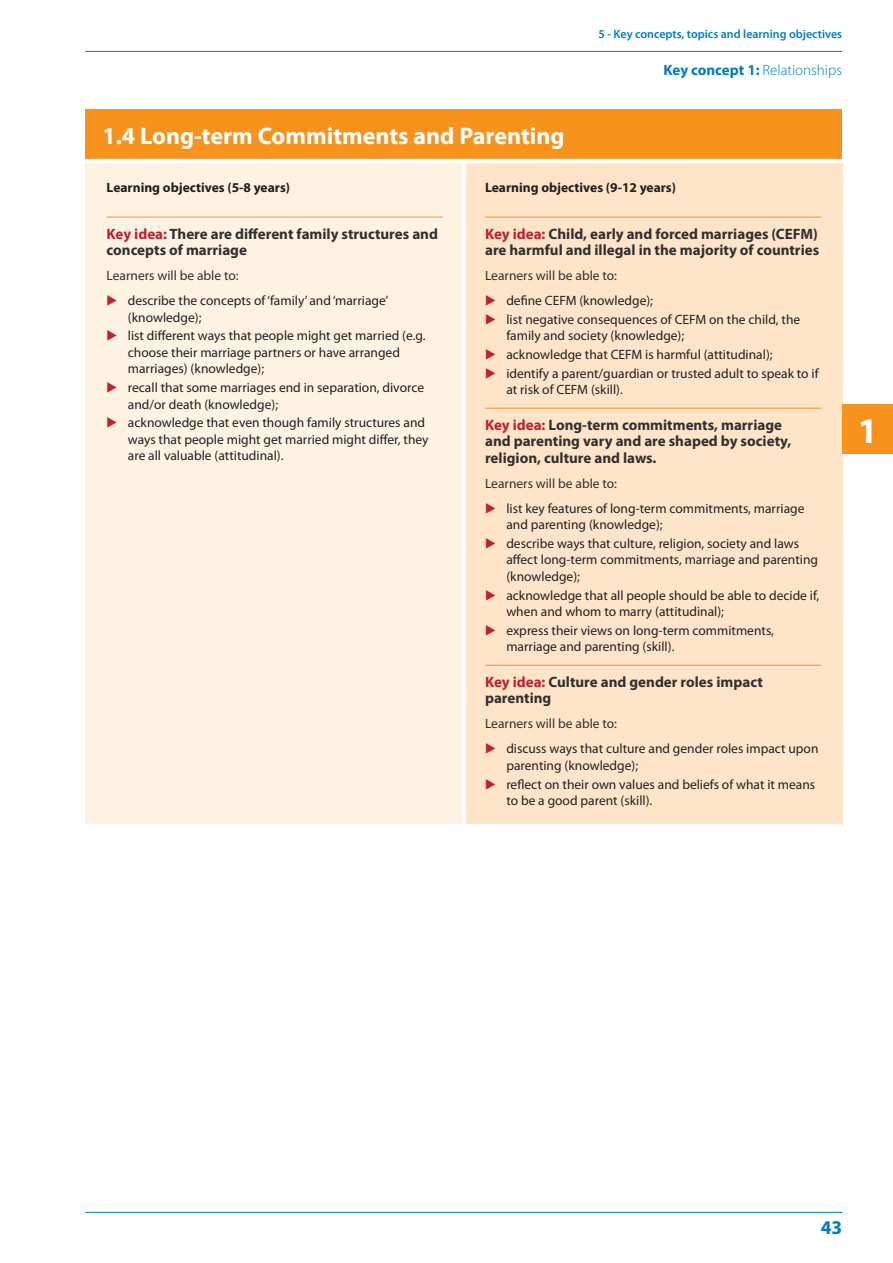
<style>
.page{position:relative;width:893px;height:1263px;background:#fff}
.page>*{position:absolute;margin:0;border:0;box-sizing:border-box;transform-origin:0 0}
.t1{font:700 36px "Myriad Pro";color:#fff}
.t2{font:700 24px "Myriad Pro";color:#fff}
.t3{font:700 19.5px "Myriad Pro";color:#007cc2}
.t4{font:700 15px/16.5px "Myriad Pro";color:#312f30}
.t5{font:300 15px "Myriad Pro";color:#007cc2}
.t6{font:13.5px/16.5px "Myriad Pro";color:#231f20}
.t7{font:700 13.5px "Myriad Pro";color:#231f20}
.t8{font:600 12px "Myriad Pro";color:#007cc2}
.s1{font-weight:700}
.s2{color:#c21f32}
.s3{color:#312f30}
</style>
<div class="page">
<hr style="left:85px;top:51px;width:757px;height:1px;background:#007cc2">
<hr style="left:85px;top:1212px;width:757px;height:1px;background:#007cc2">
<div style="left:85px;top:109px;width:757px;height:52px;background:#f7931d"></div>
<div style="left:85px;top:161px;width:379px;height:665px;background:#fef2e3"></div>
<div style="left:464px;top:161px;width:378px;height:665px;background:#fee5ca"></div>
<hr style="left:85px;top:159px;width:379px;height:4px;background:#fff">
<hr style="left:464px;top:159px;width:378px;height:4px;background:#fff">
<hr style="left:462px;top:163px;width:4px;height:661px;background:#fff">
<hr style="left:85px;top:824px;width:379px;height:4px;background:#fff">
<hr style="left:464px;top:824px;width:378px;height:4px;background:#fff">
<hr style="left:107px;top:217px;width:336px;height:1px;background:#f7931d">
<hr style="left:485px;top:217px;width:336px;height:1px;background:#f7931d">
<hr style="left:485px;top:408px;width:336px;height:1px;background:#f7931d">
<hr style="left:485px;top:665px;width:336px;height:1px;background:#f7931d">
<div style="left:843px;top:405px;width:50px;height:49px;background:#f7931d"></div>
<p class="t8" style="left:598px;top:27px;width:245px">5 - Key concepts, topics and learning objectives</p>
<p class="t5" style="left:664px;top:61px;width:180px"><span class="s1">Key concept 1:</span> Relationships</p>
<h2 class="t2" style="left:102px;top:120px;width:551px">1.4 Long-term Commitments and Parenting (contd.)</h2>
<p class="t7" style="left:107px;top:179px;width:185px">Learning objectives (5-8 years)</p>
<p class="t4" style="left:107px;top:225px;width:333px"><span class="s2">Key idea:</span> There are different family structures and concepts of marriage</p>
<p class="t6" style="left:107px;top:263px;width:283px;line-height:25px"><span class="s3">Learners will be able to:<br></span><span class="s2">▶</span> describe the concepts of ‘family’ and ‘marriage’</p>
<p class="t6" style="left:107px;top:308px;width:321px;line-height:18.6px;text-indent:21px">(knowledge);<br><span class="s2">▶</span> list different ways that people might get married (e.g.</p>
<p class="t6" style="left:128px;top:344px;width:274px">choose their marriage partners or have arranged marriages) (knowledge);</p>
<p class="t6" style="left:128px;top:379px;width:298px;text-indent:-21px"><span class="s2">▶</span> recall that some marriages end in separation, divorce and/or death (knowledge);</p>
<p class="t6" style="left:128px;top:414px;width:302px;text-indent:-21px"><span class="s2">▶</span> acknowledge that even though family structures and ways that people might get married might differ, they are all valuable (attitudinal).</p>
<p class="t7" style="left:485px;top:179px;width:192px">Learning objectives (9-12 years)</p>
<p class="t4" style="left:485px;top:225px;width:336px"><span class="s2">Key idea:</span> Child, early and forced marriages (CEFM) are harmful and illegal in the majority of countries</p>
<p class="t6" style="left:485px;top:263px;width:169px;line-height:25px"><span class="s3">Learners will be able to:<br></span><span class="s2">▶</span> define CEFM (knowledge);</p>
<p class="t6" style="left:506px;top:311px;width:295px;text-indent:-21px"><span class="s2">▶</span> list negative consequences of CEFM on the child, the family and society (knowledge);</p>
<p class="t6" style="left:485px;top:345px;width:335px;line-height:18.6px"><span class="s2">▶</span> acknowledge that CEFM is harmful (attitudinal);<br><span class="s2">▶</span> identify a parent/guardian or trusted adult to speak to if</p>
<p class="t6" style="left:506px;top:381px;width:118px">at risk of CEFM (skill).</p>
<p class="t4" style="left:485px;top:416px;width:308px"><span class="s2">Key idea:</span> Long-term commitments, marriage and parenting vary and are shaped by society, religion, culture and laws.</p>
<p class="t6" style="left:485px;top:470px;width:321px;line-height:25px"><span class="s3">Learners will be able to:<br></span><span class="s2">▶</span> list key features of long-term commitments, marriage</p>
<p class="t6" style="left:485px;top:515px;width:315px;line-height:18.6px;text-indent:21px">and parenting (knowledge);<br><span class="s2">▶</span> describe ways that culture, religion, society and laws</p>
<p class="t6" style="left:506px;top:551px;width:313px">affect long-term commitments, marriage and parenting (knowledge);</p>
<p class="t6" style="left:506px;top:587px;width:315px;text-indent:-21px"><span class="s2">▶</span> acknowledge that all people should be able to decide if, when and whom to marry (attitudinal);</p>
<p class="t6" style="left:506px;top:622px;width:269px;text-indent:-21px"><span class="s2">▶</span> express their views on long-term commitments, marriage and parenting (skill).</p>
<p class="t4" style="left:485px;top:673px;width:279px"><span class="s2">Key idea:</span> Culture and gender roles impact parenting</p>
<p class="t6" style="left:485px;top:711px;width:335px;line-height:25px"><span class="s3">Learners will be able to:<br></span><span class="s2">▶</span> discuss ways that culture and gender roles impact upon</p>
<p class="t6" style="left:485px;top:756px;width:332px;line-height:18.6px;text-indent:21px">parenting (knowledge);<br><span class="s2">▶</span> reflect on their own values and beliefs of what it means</p>
<p class="t6" style="left:506px;top:792px;width:148px">to be a good parent (skill).</p>
<h1 class="t1" style="left:858px;top:407px;width:21px">1</h1>
<h3 class="t3" style="left:821px;top:1215px;width:23px">43</h3>
</div>
